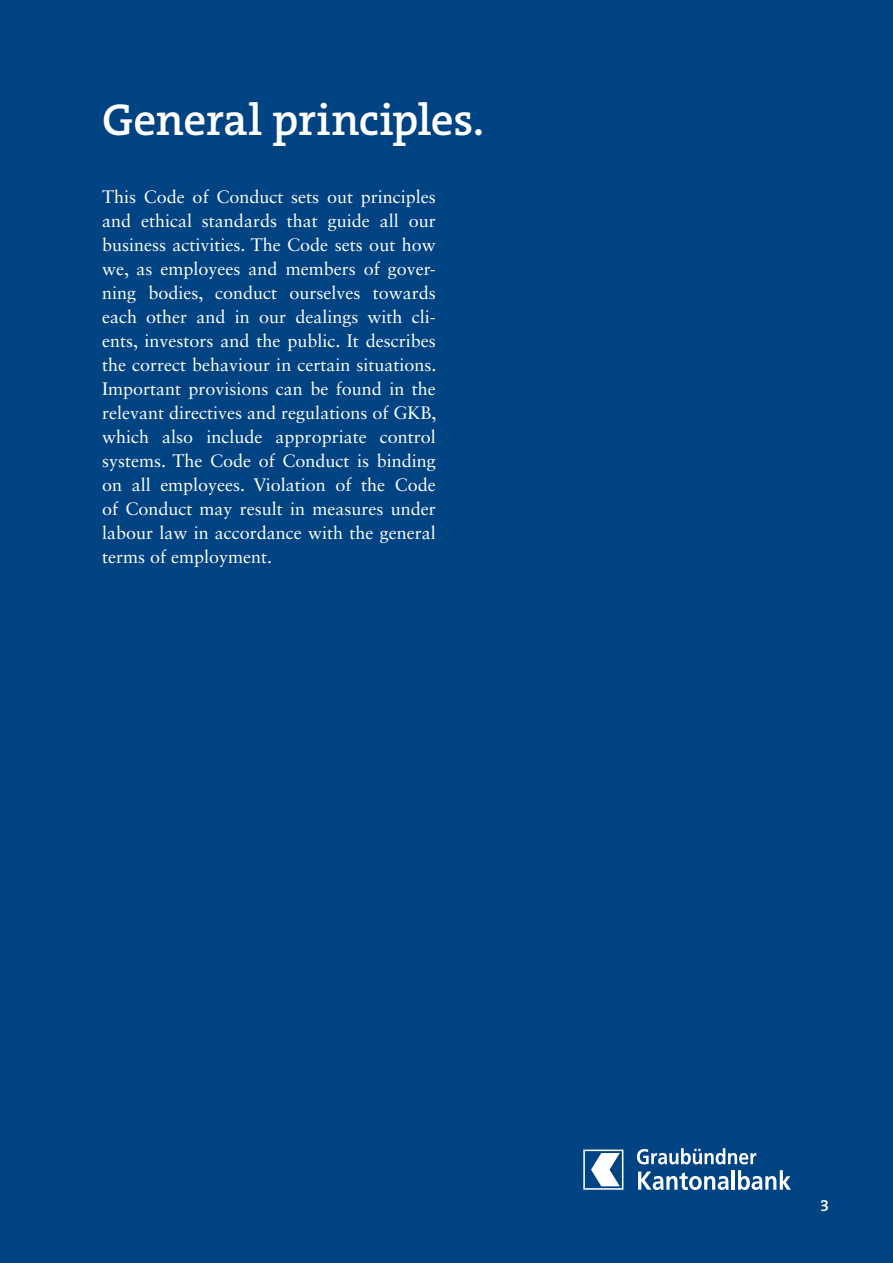
<style>
.page{position:relative;width:893px;height:1263px;background:#004383}
.page>*{position:absolute;margin:0;border:0;box-sizing:border-box;transform-origin:0 0}
.t1{font:600 45px "The Serif C5";letter-spacing:-.01em;color:#fff}
.t2{font:18px/24px "Sabon LT Std";color:#fff;text-align:justify}
.t3{font:600 16.5px "The Serif C5";color:#fff}
</style>
<div class="page">
<svg style="left:583px;top:1149px;width:40px;height:41px"></svg>
<svg style="left:637px;top:1148px;width:119px;height:16px"></svg>
<svg style="left:638px;top:1171px;width:91px;height:19px"></svg>
<hr style="left:732px;top:1170px;width:3px;height:20px;background:#fff">
<svg style="left:738px;top:1170px;width:53px;height:20px"></svg>
<h1 class="t1" style="left:102px;top:91px;width:383px">General principles.</h1>
<p class="t2" style="left:102px;top:184px;width:336px">This Code of Conduct sets out principles and ethical standards that guide all our business activities. The Code sets out how we, as employees and members of gover&shy;ning bodies, conduct ourselves towards each other and in our dealings with cli&shy;ents, investors and the public. It describes the correct behaviour in certain situations.<br>Important provisions can be found in the relevant directives and regulations of GKB, which also include appropriate control systems. The Code of Conduct is binding on all employees. Violation of the Code of Conduct may result in measures under labour law in accordance with the general terms of employment.</p>
<p class="t3" style="left:820px;top:1195px;width:11px">3</p>
</div>
